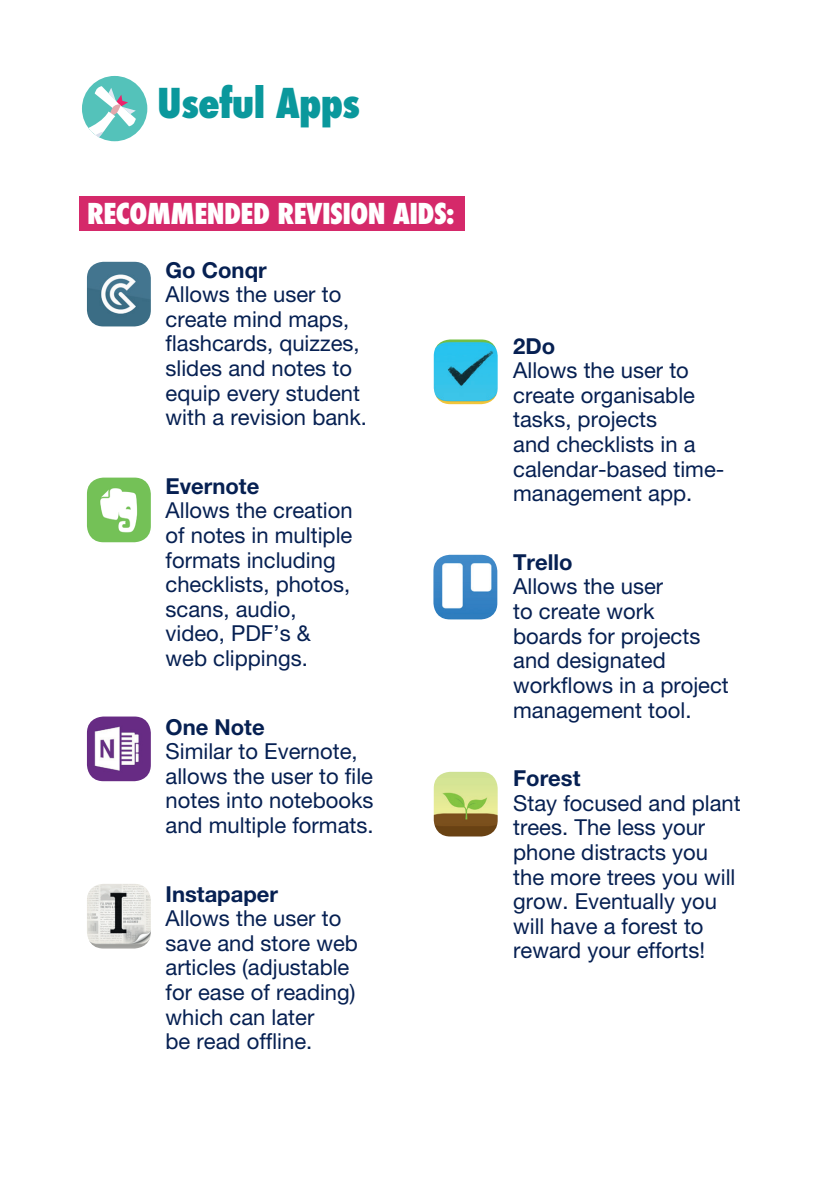
<style>
.page{position:relative;width:840px;height:1191px;background:#fff}
.page>*{position:absolute;margin:0;border:0;box-sizing:border-box;transform-origin:0 0}
.t1{font:800 condensed 40px "Futura";letter-spacing:-.02em;color:#0a989c}
.t2{font:800 condensed 28px "Futura";letter-spacing:-.02em;color:#fff}
.t3{font:22px/24.6px "Helvetica Neue LT Pro";color:#062052}
.t4{font:700 22px "Helvetica Neue LT Pro";color:#062052}
</style>
<div class="page">
<div style="left:79px;top:196px;width:386px;height:35px;background:#d5296a"></div>
<img style="left:87px;top:262px;width:64px;height:64px">
<img style="left:87px;top:477px;width:64px;height:65px">
<img style="left:87px;top:716px;width:64px;height:65px">
<img style="left:87px;top:884px;width:64px;height:64px">
<img style="left:433px;top:339px;width:64px;height:65px">
<img style="left:433px;top:555px;width:64px;height:64px">
<img style="left:433px;top:772px;width:64px;height:64px">
<div style="left:82px;top:76px;width:65px;height:65px;background:#54c2ba;border-radius:33px"></div>
<svg style="left:88px;top:86px;width:48px;height:51px"></svg>
<p class="t1" style="left:157px;top:76px;width:204px">Useful Apps</p>
<p class="t2" style="left:87px;top:195px;width:369px">RECOMMENDED REVISION AIDS:</p>
<p class="t4" style="left:165px;top:256px;width:103px">Go Conqr</p>
<p class="t3" style="left:165px;top:282px;width:203px">Allows the user to create mind maps, flashcards, quizzes, slides and notes to equip every student with a revision bank.</p>
<p class="t4" style="left:165px;top:472px;width:95px">Evernote</p>
<p class="t3" style="left:165px;top:498px;width:188px">Allows the creation of notes in multiple formats including checklists, photos, scans, audio, video, PDF’s &amp; web clippings.</p>
<p class="t4" style="left:165px;top:713px;width:101px">One Note</p>
<p class="t3" style="left:165px;top:739px;width:209px">Similar to Evernote, allows the user to file notes into notebooks and multiple formats.</p>
<p class="t4" style="left:165px;top:880px;width:114px">Instapaper</p>
<p class="t3" style="left:165px;top:905px;width:194px">Allows the user to save and store web articles (adjustable for ease of reading) which can later<br>be read offline.</p>
<p class="t4" style="left:513px;top:332px;width:43px">2Do</p>
<p class="t3" style="left:513px;top:358px;width:213px">Allows the user to create organisable tasks, projects<br>and checklists in a calendar-based time&shy;management app.</p>
<p class="t4" style="left:513px;top:548px;width:61px">Trello</p>
<p class="t3" style="left:513px;top:574px;width:217px">Allows the user<br>to create work boards for projects and designated workflows in a project management tool.</p>
<p class="t4" style="left:513px;top:764px;width:69px">Forest</p>
<p class="t3" style="left:513px;top:790px;width:229px">Stay focused and plant trees. The less your phone distracts you the more trees you will grow. Eventually you will have a forest to reward your efforts!</p>
</div>
